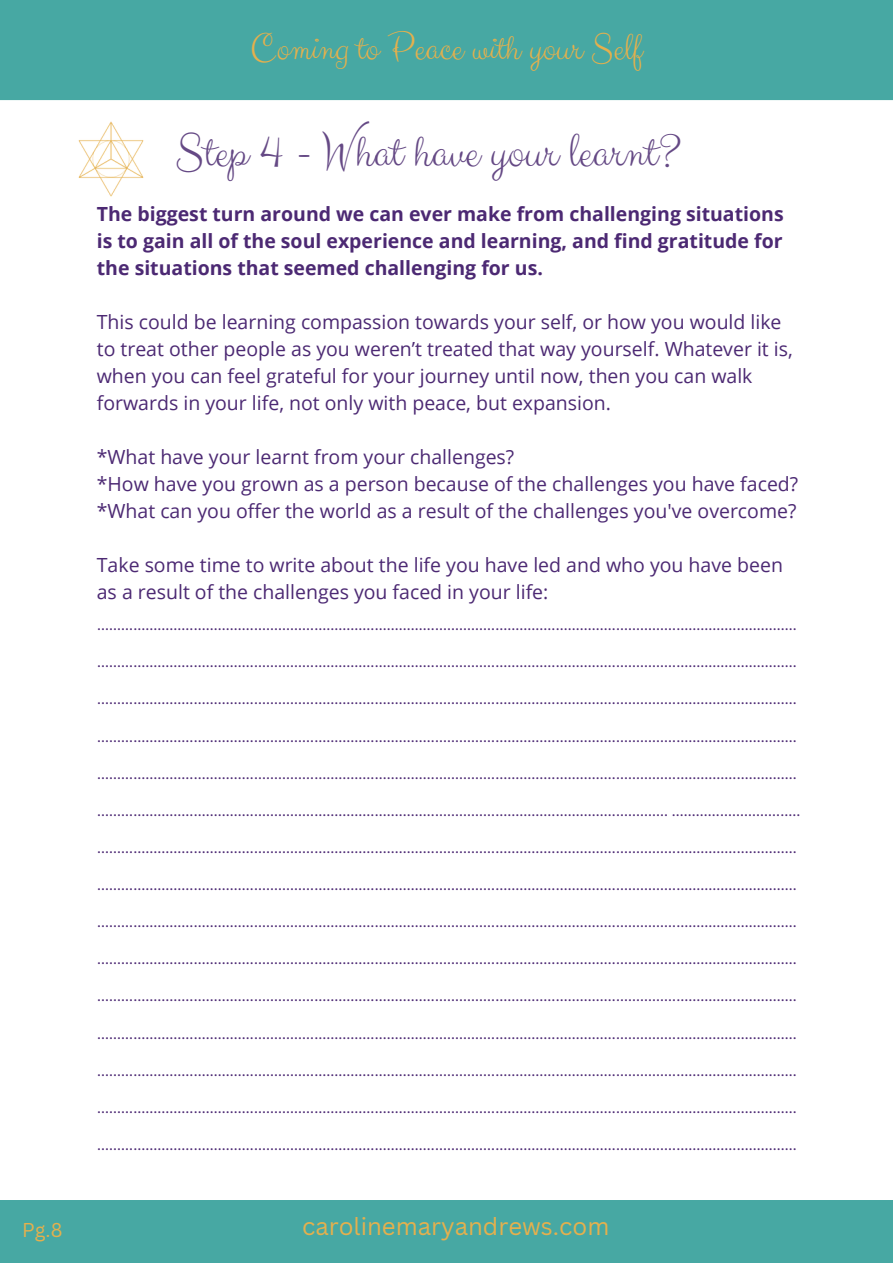
<style>
.page{position:relative;width:893px;height:1264px;background:#fff}
.page>*{position:absolute;margin:0;border:0;box-sizing:border-box;transform-origin:0 0}
.t1{font:49.5px "Clicker Script";color:#654985}
.t2{font:39px "Clicker Script";color:#e5b04d}
.t3{font:27px/37px "Clicker Script";color:#4c2973}
.t4{font:24px "Canva Sans";color:#e5b04d}
.t5{font:19.5px/27px "Open Sans";color:#4c2973}
.t6{font:700 19.5px/27px "Open Sans";color:#4c2973;text-align:justify}
.t7{font:19.5px "Canva Sans";color:#e5b04d}
</style>
<div class="page">
<div style="left:0;top:1199px;width:892px;height:63px;background:#47a8a3"></div>
<div style="left:0;top:0;width:892px;height:100px;background:#47a8a3"></div>
<img style="left:78px;top:121px;width:66px;height:76px">
<p class="t2" style="left:250px;top:24px;width:393px">Coming to Peace with your Self</p>
<p class="t1" style="left:175px;top:121px;width:506px">Step 4 - What have your learnt?</p>
<p class="t6" style="left:97px;top:200px;width:688px">The biggest turn around we can ever make from challenging situations is to gain all of the soul experience and learning, and find gratitude for the situations that seemed challenging for us.</p>
<p class="t5" style="left:97px;top:308px;width:697px">This could be learning compassion towards your self, or how you would like to treat other people as you weren’t treated that way yourself. Whatever it is, when you can feel grateful for your journey until now, then you can walk forwards in your life, not only with peace, but expansion.</p>
<p class="t5" style="left:97px;top:443px;width:419px">*What have your learnt from your challenges?</p>
<p class="t5" style="left:97px;top:470px;width:702px">*How have you grown as a person because of the challenges you have faced?</p>
<p class="t5" style="left:97px;top:496px;width:701px">*What can you offer the world as a result of the challenges you've overcome?</p>
<p class="t5" style="left:97px;top:550px;width:687px">Take some time to write about the life you have led and who you have been as a result of the challenges you faced in your life:</p>
<p class="t3" style="left:97px;top:604px;width:704px">.............................................................................................................................................................................. .............................................................................................................................................................................. .............................................................................................................................................................................. .............................................................................................................................................................................. .............................................................................................................................................................................. .............................................................................................................................................. ................................ .............................................................................................................................................................................. .............................................................................................................................................................................. .............................................................................................................................................................................. .............................................................................................................................................................................. .............................................................................................................................................................................. .............................................................................................................................................................................. .............................................................................................................................................................................. .............................................................................................................................................................................. ..............................................................................................................................................................................</p>
<p class="t7" style="left:22px;top:1215px;width:42px">Pg.8</p>
<p class="t4" style="left:302px;top:1208px;width:309px">carolinemaryandrews.com</p>
</div>
